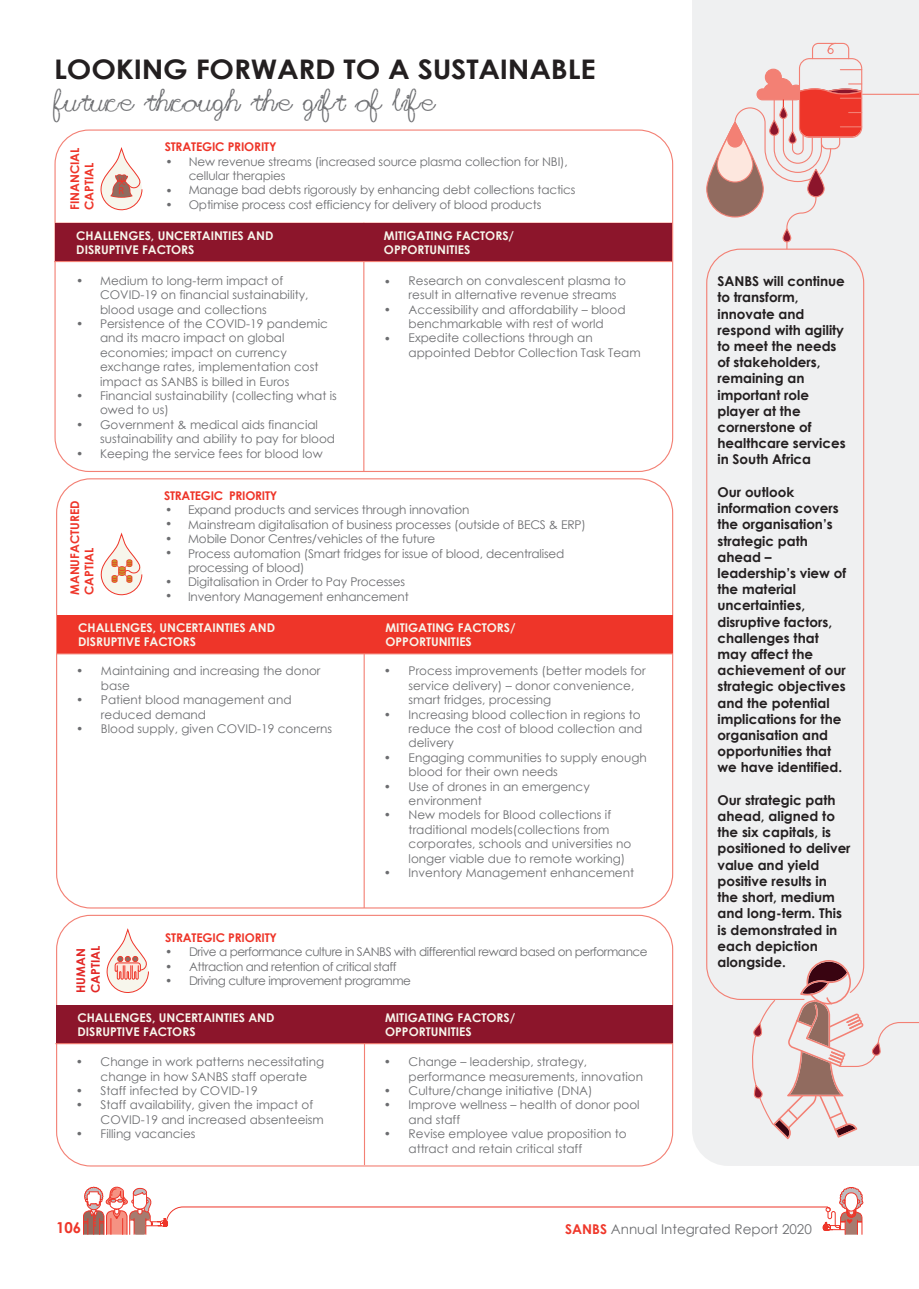
<style>
.page{position:relative;width:919px;height:1289px;background:#fff}
.page>*{position:absolute;margin:0;border:0;box-sizing:border-box;transform-origin:0 0}
.t1{font:34.5px "Blood Type";letter-spacing:-.005em;color:#6c6d70;scale:1.09 1}
.t2{font:700 27px "Century Gothic";letter-spacing:-.005em;color:#231f20;scale:1.09 1}
.t3{font:700 15px "Century Gothic";color:#ee3529}
.t4{font:700 13.5px/16.2px "Century Gothic";color:#231f20}
.t5{font:13.5px "Century Gothic";color:#6c6d70}
.t6{font:12px/14.4px "Century Gothic";color:#6c6d70}
.t7{font:700 12px/14.4px "Century Gothic";color:#f7f6ec}
.t8{font:12px/14.4px "Century Gothic";letter-spacing:-.035em;color:#6c6d70}
.t9{font:700 12px/14.4px "Century Gothic";letter-spacing:-.015em;color:#ee3529}
.t10{font:700 12px/14.4px "Century Gothic";color:#e22725}
.t11{font:10.2px "Myriad Pro";color:#ee3529}
.s1{font-weight:700;color:#ef382b}
</style>
<div class="page">
<svg style="left:83px;top:1186px;width:780px;height:49px"></svg>
<div style="left:692px;top:0;width:226px;height:1165px;background:#eff0f1"></div>
<hr style="left:55px;top:222px;width:617px;height:2px;background:#f38074">
<hr style="left:363px;top:223px;width:1px;height:248px;background:#f38074">
<div style="left:55px;top:223px;width:309px;height:38px;background:#8c152b"></div>
<div style="left:363px;top:223px;width:308px;height:39px;background:#8c152b"></div>
<hr style="left:54px;top:261px;width:617px;height:1px;background:#f38074">
<svg style="left:100px;top:147px;width:43px;height:63px"></svg>
<hr style="left:363px;top:626px;width:2px;height:282px;background:#f38074">
<div style="left:57px;top:615px;width:308px;height:39px;background:#ee3529"></div>
<div style="left:364px;top:615px;width:309px;height:39px;background:#ee3529"></div>
<hr style="left:56px;top:653px;width:617px;height:1px;background:#f38074">
<hr style="left:364px;top:1005px;width:1px;height:159px;background:#f38074">
<div style="left:56px;top:1005px;width:309px;height:38px;background:#8c152b"></div>
<div style="left:364px;top:1005px;width:309px;height:38px;background:#8c152b"></div>
<hr style="left:55px;top:1043px;width:618px;height:1px;background:#f38074">
<svg style="left:100px;top:532px;width:42px;height:63px"></svg>
<svg style="left:106px;top:928px;width:43px;height:65px"></svg>
<svg style="left:811px;top:42px;width:38px;height:16px"></svg>
<div style="left:798px;top:58px;width:64px;height:80px;border:1px solid #f38074;border-radius:10px"></div>
<div style="left:705px;top:248px;width:159px;height:752px;background:#eff0f1"></div>
<svg style="left:706px;top:68px;width:156px;height:182px"></svg>
<hr style="left:862px;top:94px;width:56px;height:1px;background:#f38074">
<svg style="left:783px;top:229px;width:7px;height:13px"></svg>
<div style="left:782px;top:228px;width:9px;height:14px;border:1px solid #f38074;border-radius:4px"></div>
<svg style="left:725px;top:960px;width:193px;height:179px"></svg>
<h2 class="t2" style="left:54px;top:49px;width:498px">LOOKING FORWARD TO A SUSTAINABLE</h2>
<h1 class="t1" style="left:54px;top:81px;width:351px">future through the gift of life</h1>
<p class="t9" style="left:67px;top:210px;width:64px;rotate:-90deg">FINANCIAL<br>CAPTIAL</p>
<p class="t11" style="left:119px;top:184px;width:7px">R</p>
<p class="t9" style="left:165px;top:139px;width:113px">STRATEGIC PRIORITY</p>
<p class="t6" style="left:189px;top:154px;width:388px">New revenue streams (increased source plasma collection for NBI), cellular therapies<br>Manage bad debts rigorously by enhancing debt collections tactics Optimise process cost efficiency for delivery of blood products</p>
<p class="t6" style="left:165px;top:154px;width:9px">•</p>
<p class="t6" style="left:165px;top:183px;width:9px">• •</p>
<p class="t7" style="left:76px;top:227px;width:199px">CHALLENGES, UNCERTAINTIES AND<br>DISRUPTIVE FACTORS</p>
<p class="t6" style="left:76px;top:273px;width:9px">•</p>
<p class="t6" style="left:76px;top:316px;width:9px">•</p>
<p class="t6" style="left:76px;top:388px;width:9px">•</p>
<p class="t6" style="left:76px;top:417px;width:9px">•</p>
<p class="t6" style="left:76px;top:446px;width:9px">•</p>
<p class="t6" style="left:100px;top:273px;width:238px">Medium to long-term impact of COVID-19 on financial sustainability, blood usage and collections<br>Persistence of the COVID-19 pandemic and its macro impact on global economies; impact on currency exchange rates, implementation cost impact as SANBS is billed in Euros Financial sustainability (collecting what is owed to us)<br>Government &amp; medical aids financial sustainability and ability to pay for blood Keeping the service fees for blood low</p>
<p class="t7" style="left:384px;top:227px;width:132px">MITIGATING FACTORS/<br>OPPORTUNITIES</p>
<p class="t6" style="left:384px;top:274px;width:9px">•</p>
<p class="t6" style="left:384px;top:302px;width:9px">•</p>
<p class="t6" style="left:384px;top:331px;width:9px">•</p>
<p class="t6" style="left:408px;top:273px;width:233px">Research on convalescent plasma to result in alternative revenue streams Accessibility and affordability – blood benchmarkable with rest of world Expedite collections through an appointed Debtor Collection Task Team</p>
<p class="t9" style="left:67px;top:595px;width:96px;rotate:-90deg">MANUFACTURED<br>CAPTIAL</p>
<p class="t9" style="left:164px;top:488px;width:115px">STRATEGIC PRIORITY</p>
<p class="t6" style="left:188px;top:502px;width:399px">Expand products and services through innovation<br>Mainstream digitalisation of business processes (outside of BECS &amp; ERP)<br>Mobile Donor Centres/vehicles of the future<br>Process automation (Smart fridges for issue of blood, decentralised processing of blood)<br>Digitalisation in Order to Pay Processes<br>Inventory Management enhancement</p>
<p class="t6" style="left:165px;top:502px;width:9px;text-align:justify">• • • •</p>
<p class="t6" style="left:165px;top:574px;width:9px">• •</p>
<p class="t7" style="left:78px;top:620px;width:198px">CHALLENGES, UNCERTAINTIES AND<br>DISRUPTIVE FACTORS</p>
<p class="t7" style="left:385px;top:620px;width:131px">MITIGATING FACTORS/<br>OPPORTUNITIES</p>
<p class="t6" style="left:76px;top:663px;width:9px">•</p>
<p class="t6" style="left:76px;top:692px;width:9px">•</p>
<p class="t6" style="left:76px;top:721px;width:9px">•</p>
<p class="t6" style="left:101px;top:663px;width:232px">Maintaining and increasing the donor base<br>Patient blood management and reduced demand<br>Blood supply, given COVID-19 concerns</p>
<p class="t6" style="left:384px;top:663px;width:9px">•</p>
<p class="t6" style="left:384px;top:707px;width:9px">•</p>
<p class="t6" style="left:384px;top:750px;width:9px">•</p>
<p class="t6" style="left:384px;top:779px;width:9px">•</p>
<p class="t6" style="left:384px;top:807px;width:9px">•</p>
<p class="t6" style="left:384px;top:865px;width:9px">•</p>
<p class="t6" style="left:408px;top:663px;width:240px">Process improvements (better models for service delivery) – donor convenience, smart fridges, processing<br>Increasing blood collection in regions to reduce the cost of blood collection and delivery<br>Engaging communities to supply enough blood for their own needs<br>Use of drones in an emergency environment<br>New models for Blood collections if traditional models(collections from corporates, schools and universities no longer viable due to remote working)<br>Inventory Management enhancement</p>
<p class="t10" style="left:73px;top:992px;width:49px;rotate:-90deg">HUMAN<br>CAPTIAL</p>
<p class="t9" style="left:165px;top:929px;width:113px">STRATEGIC PRIORITY</p>
<p class="t8" style="left:189px;top:944px;width:460px">Drive a performance culture in SANBS with differential reward based on performance<br>Attraction and retention of critical staff<br>Driving culture improvement programme</p>
<p class="t6" style="left:165px;top:944px;width:9px;text-align:justify">• • •</p>
<p class="t7" style="left:385px;top:1009px;width:132px">MITIGATING FACTORS/<br>OPPORTUNITIES</p>
<p class="t7" style="left:77px;top:1009px;width:199px">CHALLENGES, UNCERTAINTIES AND<br>DISRUPTIVE FACTORS</p>
<p class="t6" style="left:76px;top:1054px;width:9px">•</p>
<p class="t6" style="left:76px;top:1083px;width:9px">• •</p>
<p class="t6" style="left:76px;top:1126px;width:9px">•</p>
<p class="t6" style="left:101px;top:1054px;width:225px">Change in work patterns necessitating change in how SANBS staff operate<br>Staff infected by COVID-19<br>Staff availability, given the impact of<br>COVID-19 and increased absenteeism<br>Filling vacancies</p>
<p class="t6" style="left:408px;top:1054px;width:236px">Change – leadership, strategy, performance measurements, innovation<br>Culture/change initiative (DNA)<br>Improve wellness – health of donor pool and staff<br>Revise employee value proposition to attract and retain critical staff</p>
<p class="t6" style="left:384px;top:1054px;width:9px">•</p>
<p class="t6" style="left:384px;top:1083px;width:9px">• •</p>
<p class="t6" style="left:384px;top:1126px;width:9px">•</p>
<p class="t4" style="left:717px;top:272px;width:130px">SANBS will continue to transform, innovate and respond with agility to meet the needs of stakeholders, remaining an important role player at the cornerstone of healthcare services in South Africa</p>
<p class="t4" style="left:717px;top:483px;width:130px">Our outlook information covers the organisation’s strategic path ahead – leadership’s view of the material uncertainties, disruptive factors, challenges that may affect the achievement of our strategic objectives and the potential implications for the organisation and opportunities that we have identified.</p>
<p class="t4" style="left:717px;top:791px;width:135px">Our strategic path ahead, aligned to the six capitals, is positioned to deliver value and yield positive results in the short, medium and long-term. This is demonstrated in each depiction alongside.</p>
<p class="t3" style="left:56px;top:1216px;width:27px">106</p>
<p class="t5" style="left:565px;top:1219px;width:248px"><span class="s1">SANBS</span> Annual Integrated Report 2020</p>
</div>
